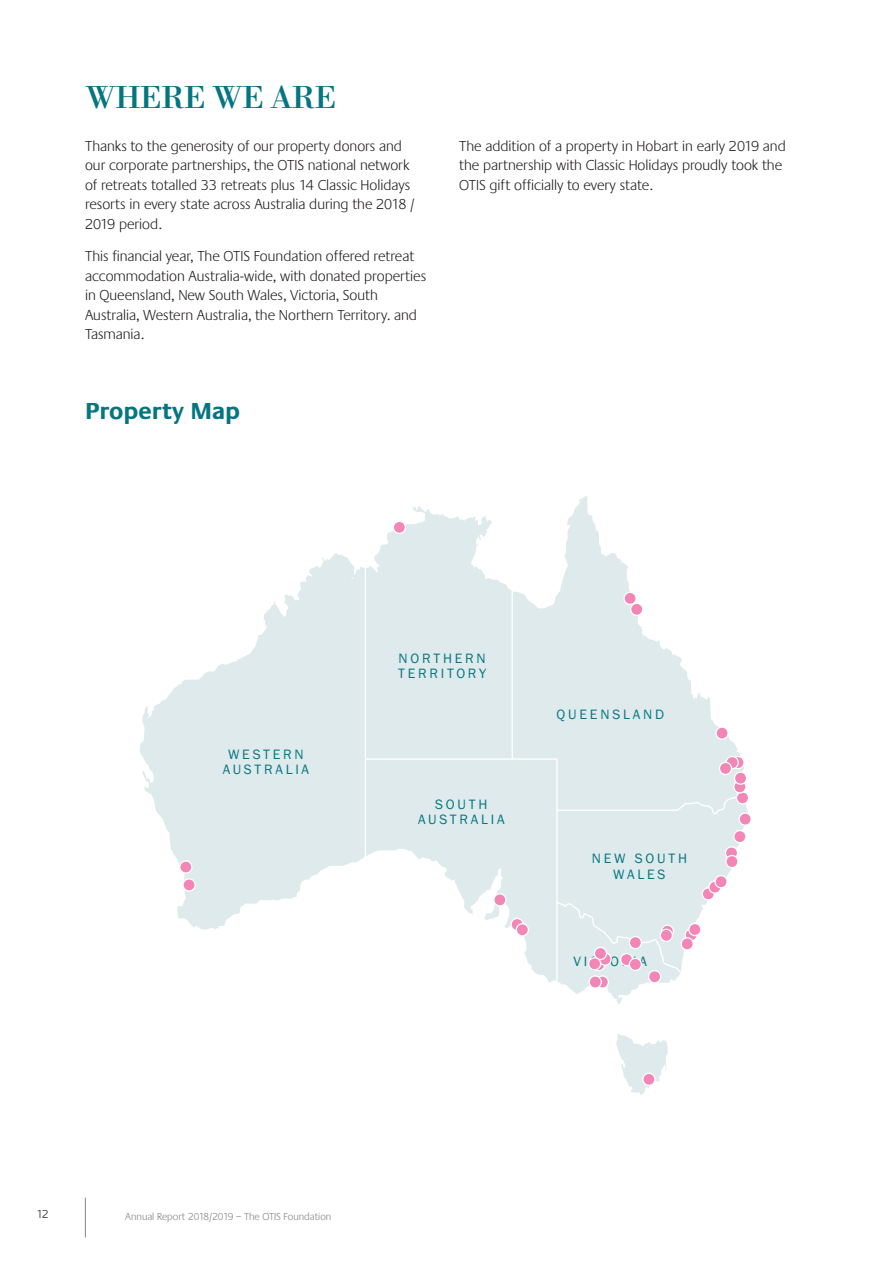
<style>
.page{position:relative;width:893px;height:1263px;background:#fff}
.page>*{position:absolute;margin:0;border:0;box-sizing:border-box;transform-origin:0 0}
.t1{font:33px "Bodoni Std";letter-spacing:-.03em;color:#057680}
.t2{font:700 24px "Praxis";color:#057680}
.t3{font:300 15px/19.5px "Praxis";color:#231f20}
.t4{font:14.1px/15.6px "Franklin Gothic";letter-spacing:.2em;color:#057680;text-align:center}
.t5{font:300 12px "Praxis";color:#231f20}
.t6{font:300 10.5px "Praxis";color:#808285}
</style>
<div class="page">
<hr style="left:85px;top:1198px;width:1px;height:39px;background:#808285">
<svg style="left:140px;top:553px;width:225px;height:376px;fill:#deeaeb"></svg>
<svg style="left:616px;top:1034px;width:52px;height:61px"></svg>
<svg style="left:179px;top:860px;width:17px;height:32px"></svg>
<svg style="left:366px;top:506px;width:385px;height:498px"></svg>
<h1 class="t1" style="left:85px;top:77px;width:253px">WHERE WE ARE</h1>
<p class="t3" style="left:85px;top:137px;width:331px">Thanks to the generosity of our property donors and our corporate partnerships, the OTIS national network of retreats totalled 33 retreats plus 14 Classic Holidays resorts in every state across Australia during the 2018 / 2019 period.</p>
<p class="t3" style="left:85px;top:247px;width:343px">This financial year, The OTIS Foundation offered retreat accommodation Australia-wide, with donated properties in Queensland, New South Wales, Victoria, South Australia, Western Australia, the Northern Territory. and Tasmania.</p>
<h2 class="t2" style="left:85px;top:398px;width:157px">Property Map</h2>
<p class="t3" style="left:459px;top:137px;width:328px">The addition of a property in Hobart in early 2019 and the partnership with Classic Holidays proudly took the<br>OTIS gift officially to every state.</p>
<p class="t4" style="left:223px;top:747px;width:88px">WESTERN<br>AUSTRALIA</p>
<p class="t4" style="left:398px;top:650px;width:90px;text-align:left">NORTHERN<br>TERRITORY</p>
<p class="t4" style="left:418px;top:797px;width:88px">SOUTH<br>AUSTRALIA</p>
<p class="t4" style="left:557px;top:707px;width:109px">QUEENSLAND</p>
<p class="t4" style="left:592px;top:851px;width:97px">NEW SOUTH<br>WALES</p>
<p class="t4" style="left:573px;top:954px;width:75px">VICTORIA</p>
<p class="t5" style="left:37px;top:1208px;width:13px">12</p>
<p class="t6" style="left:125px;top:1211px;width:208px">Annual Report 2018/2019 – The OTIS Foundation</p>
</div>
